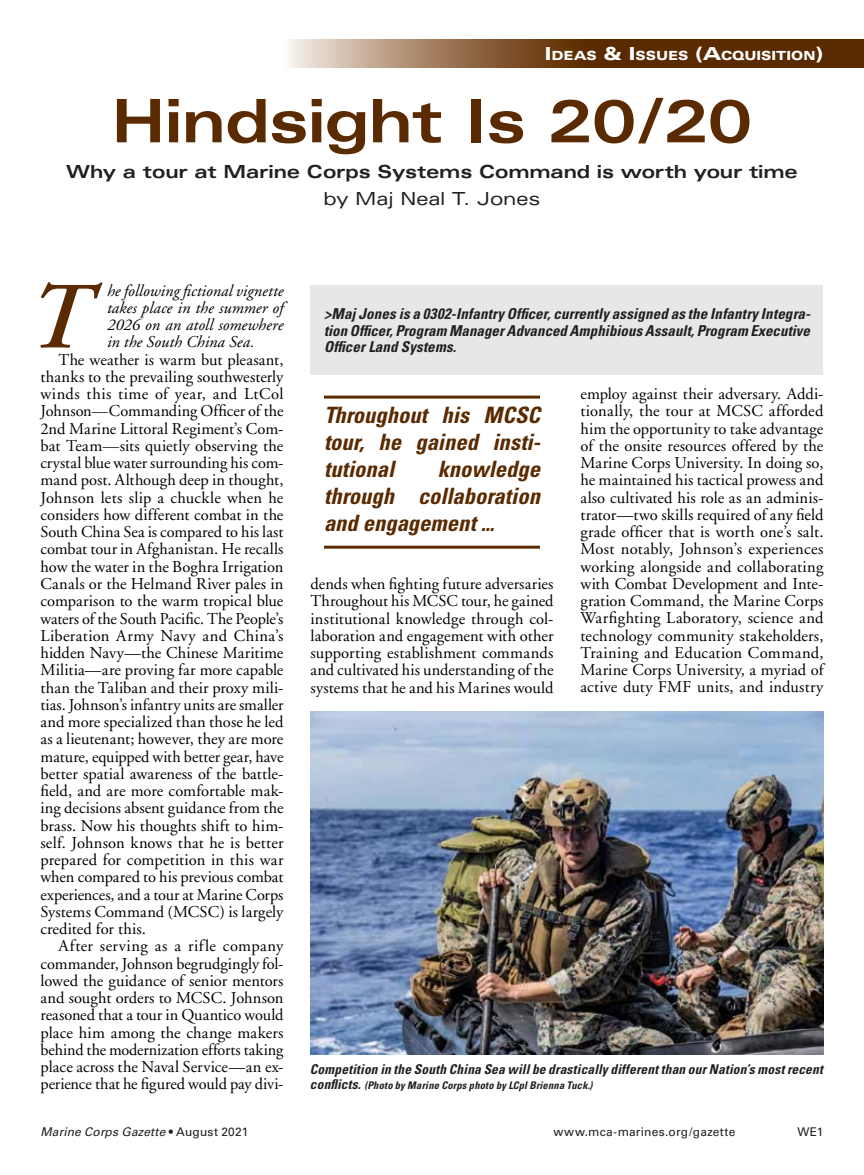
<style>
.page{position:relative;width:864px;height:1175px;background:#fff}
.page>*{position:absolute;margin:0;border:0;box-sizing:border-box;transform-origin:0 0}
.t1{font:italic 600 94.5px "Adobe Garamond";color:#5a2a00}
.t2{font:700 expanded 60px "Univers";letter-spacing:-.015em;color:#5a2a00}
.t3{font:italic 700 condensed 22.5px/27px "Univers";color:#5a2a00;text-align:justify}
.t4{font:700 expanded 18px "Univers";letter-spacing:-.01em;color:#231f20}
.t5{font:expanded 18px "Univers";letter-spacing:-.005em;color:#231f20}
.t6{font:16.5px/17.2px "Adobe Garamond";letter-spacing:.005em;color:#000;text-align:justify}
.t7{font:italic 16.5px/17.2px "Adobe Garamond";letter-spacing:.005em;color:#000;text-align:justify}
.t8{font:italic 700 condensed 15px/16.5px "Univers";letter-spacing:.005em;color:#231f20;text-align:justify}
.t9{font:italic 700 condensed 13.5px "Univers";letter-spacing:.01em;color:#231f20}
.t10{font:900 expanded 12.6px "Univers";color:#fff}
.t11{font:12px "Univers";letter-spacing:.02em;color:#231f20}
.t12{font:italic 12px "Univers";letter-spacing:.015em;color:#231f20}
.t13{font:italic 700 condensed 10.5px "Univers";letter-spacing:.02em;color:#231f20}
.s1{font-size:18px}
.s2{color:#231f20}
.s3{font-size:13.5px}
.s4{font-style:normal}
</style>
<div class="page">
<svg style="left:288px;top:40px;width:576px;height:28px;background:#805835"></svg>
<div style="left:310px;top:285px;width:514px;height:89px;background:#e6e7e8"></div>
<img style="left:310px;top:711px;width:514px;height:343px">
<hr style="left:324px;top:395px;width:216px;height:3px;background:#5a2a00">
<hr style="left:324px;top:545px;width:216px;height:3px;background:#5a2a00">
<p class="t10" style="left:545px;top:48px;width:280px"><span class="s1">I</span>DEAS <span class="s1">&amp; I</span>SSUES <span class="s1">(A</span>CQUISITION<span class="s1">)</span></p>
<h2 class="t2" style="left:112px;top:87px;width:642px">Hindsight Is 20/20</h2>
<p class="t4" style="left:66px;top:162px;width:733px">Why a tour at Marine Corps Systems Command is worth your time</p>
<p class="t5" style="left:324px;top:188px;width:218px">by Maj Neal T. Jones</p>
<h1 class="t1" style="left:28px;top:265px;width:62px">T</h1>
<p class="t7" style="left:107px;top:282px;width:178px">he following fictional vignette takes place in the summer of 2026 on an atoll somewhere in the South China Sea.</p>
<p class="t6" style="left:40px;top:351px;width:245px;text-indent:18px">The weather is warm but pleasant, thanks to the prevailing southwesterly winds this time of year, and LtCol Johnson<span class="s2">—</span>Commanding Officer of the 2nd Marine Littoral Regiment’s Com&shy;bat Team<span class="s2">—</span>sits quietly observing the crystal blue water surrounding his com&shy;mand post. Although deep in thought, Johnson lets slip a chuckle when he considers how different combat in the South China Sea is compared to his last combat tour in Afghanistan. He recalls how the water in the Boghra Irrigation Canals or the Helmand River pales in comparison to the warm tropical blue waters of the South Pacific. The People’s Liberation Army Navy and China’s hidden Navy—the Chinese Maritime Militia—are proving far more capable than the Taliban and their proxy mili&shy;tias. Johnson’s infantry units are smaller and more specialized than those he led as a lieutenant; however, they are more mature, equipped with better gear, have better spatial awareness of the battle&shy;field, and are more comfortable mak&shy;ing decisions absent guidance from the brass. Now his thoughts shift to him&shy;self. Johnson knows that he is better prepared for competition in this war when compared to his previous combat experiences, and a tour at Marine Corps Systems Command (MCSC) is largely credited for this.</p>
<p class="t6" style="left:40px;top:938px;width:245px;text-indent:18px">After serving as a rifle company commander, Johnson begrudgingly fol&shy;lowed the guidance of senior mentors and sought orders to MCSC. Johnson reasoned that a tour in Quantico would place him among the change makers behind the modernization efforts taking place across the Naval Service—an ex&shy;perience that he figured would pay divi-</p>
<p class="t8" style="left:324px;top:305px;width:488px">&gt;Maj Jones is a 0302-Infantry Officer, currently assigned as the Infantry Integra&shy;tion Officer, Program Manager Advanced Amphibious Assault, Program Executive Officer Land Systems.</p>
<h3 class="t3" style="left:324px;top:401px;width:218px">Throughout his MCSC tour, he gained insti&shy;tutional</h3>
<h3 class="t3" style="left:324px;top:455px;width:218px;text-indent:114px">knowledge through collaboration and engagement ...</h3>
<p class="t6" style="left:310px;top:575px;width:245px">dends when fighting future adversaries Throughout his MCSC tour, he gained institutional knowledge through col&shy;laboration and engagement with other supporting establishment commands and cultivated his understanding of the systems that he and his Marines would</p>
<p class="t6" style="left:580px;top:386px;width:245px">employ against their adversary. Addi&shy;tionally, the tour at MCSC afforded him the opportunity to take advantage of the onsite resources offered by the Marine Corps University. In doing so, he maintained his tactical prowess and also cultivated his role as an adminis&shy;trator—two skills required of any field grade officer that is worth one’s salt.<br>Most notably, Johnson’s experiences working alongside and collaborating with Combat Development and Inte&shy;gration Command, the Marine Corps Warfighting Laboratory, science and technology community stakeholders, Training and Education Command, Marine Corps University, a myriad of active duty FMF units, and industry</p>
<p class="t9" style="left:310px;top:1060px;width:515px">Competition in the South China Sea will be drastically different than our Nation’s most recent</p>
<p class="t13" style="left:310px;top:1078px;width:284px"><span class="s3">conflicts.</span> (Photo by Marine Corps photo by LCpl Brienna Tuck.)</p>
<p class="t12" style="left:40px;top:1124px;width:209px">Marine Corps Gazette <span class="s4">• August 2021</span></p>
<p class="t11" style="left:554px;top:1124px;width:183px">www.mca-marines.org/gazette</p>
<p class="t11" style="left:797px;top:1124px;width:28px">WE1</p>
</div>
